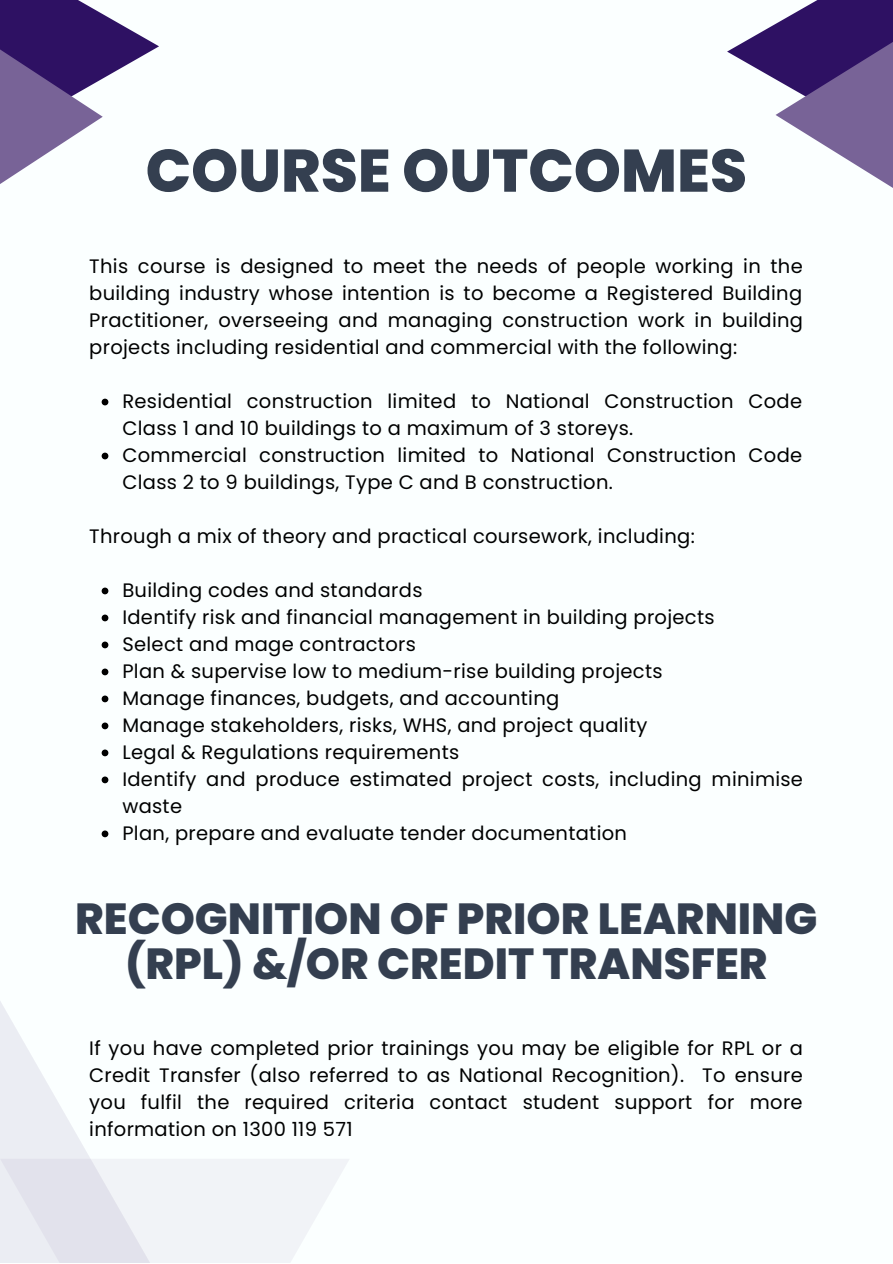
<style>
.page{position:relative;width:893px;height:1264px;background:#fff}
.page>*{position:absolute;margin:0;border:0;box-sizing:border-box;transform-origin:0 0}
.t1{font:800 60px "Poppins";color:#343f50}
.t2{font:800 43.5px/45px "Poppins";color:#343f50;text-align:center}
.t3{font:19.5px/27px "Poppins";letter-spacing:.015em;color:#000}
</style>
<div class="page">
<div style="left:0;top:0;width:892px;height:1262px;background:#fbffff"></div>
<div style="left:0;top:915px;width:217px;height:347px;background:linear-gradient(to right,#f4f7fa,#feffff)"></div>
<div style="left:0;top:1158px;width:350px;height:104px;background:linear-gradient(to right,#e3e3ed,#f8fbfc)"></div>
<svg style="left:727px;top:24px;width:48px;height:55px"></svg>
<svg style="left:775px;top:0;width:117px;height:188px"></svg>
<svg style="left:103px;top:14px;width:56px;height:65px"></svg>
<svg style="left:0;top:0;width:103px;height:184px"></svg>
<svg style="left:102px;top:398px;width:6px;height:7px"></svg>
<svg style="left:102px;top:452px;width:6px;height:7px"></svg>
<svg style="left:102px;top:587px;width:6px;height:7px"></svg>
<svg style="left:102px;top:614px;width:6px;height:7px"></svg>
<svg style="left:102px;top:641px;width:6px;height:7px"></svg>
<svg style="left:102px;top:668px;width:6px;height:7px"></svg>
<svg style="left:102px;top:695px;width:6px;height:7px"></svg>
<svg style="left:102px;top:722px;width:6px;height:7px"></svg>
<svg style="left:102px;top:749px;width:6px;height:7px"></svg>
<svg style="left:102px;top:776px;width:6px;height:7px"></svg>
<svg style="left:102px;top:830px;width:6px;height:7px"></svg>
<p class="t1" style="left:146px;top:129px;width:603px">COURSE OUTCOMES</p>
<p class="t3" style="left:89px;top:252px;width:715px;text-align:justify">This course is designed to meet the needs of people working in the building industry whose intention is to become a Registered Building Practitioner, overseeing and managing construction work in building projects including residential and commercial with the following:</p>
<p class="t3" style="left:122px;top:387px;width:681px">Residential construction limited to National Construction Code<br>Class 1 and 10 buildings to a maximum of 3 storeys.</p>
<p class="t3" style="left:122px;top:441px;width:681px">Commercial construction limited to National Construction Code<br>Class 2 to 9 buildings, Type C and B construction.</p>
<p class="t3" style="left:89px;top:522px;width:607px">Through a mix of theory and practical coursework, including:</p>
<p class="t3" style="left:122px;top:576px;width:301px">Building codes and standards</p>
<p class="t3" style="left:122px;top:603px;width:593px">Identify risk and financial management in building projects</p>
<p class="t3" style="left:122px;top:630px;width:295px">Select and mage contractors</p>
<p class="t3" style="left:122px;top:657px;width:541px">Plan &amp; supervise low to medium-rise building projects</p>
<p class="t3" style="left:122px;top:684px;width:438px">Manage finances, budgets, and accounting</p>
<p class="t3" style="left:122px;top:711px;width:526px">Manage stakeholders, risks, WHS, and project quality</p>
<p class="t3" style="left:122px;top:738px;width:338px">Legal &amp; Regulations requirements</p>
<p class="t3" style="left:122px;top:765px;width:682px">Identify and produce estimated project costs, including minimise waste</p>
<p class="t3" style="left:122px;top:819px;width:506px">Plan, prepare and evaluate tender documentation</p>
<p class="t2" style="left:75px;top:896px;width:743px">RECOGNITION OF PRIOR LEARNING (RPL) &amp;/OR CREDIT TRANSFER</p>
<p class="t3" style="left:89px;top:1034px;width:715px;text-align:justify">If you have completed prior trainings you may be eligible for RPL or a Credit Transfer (also referred to as National Recognition). To ensure you fulfil the required criteria contact student support for more information on 1300 119 571</p>
</div>
